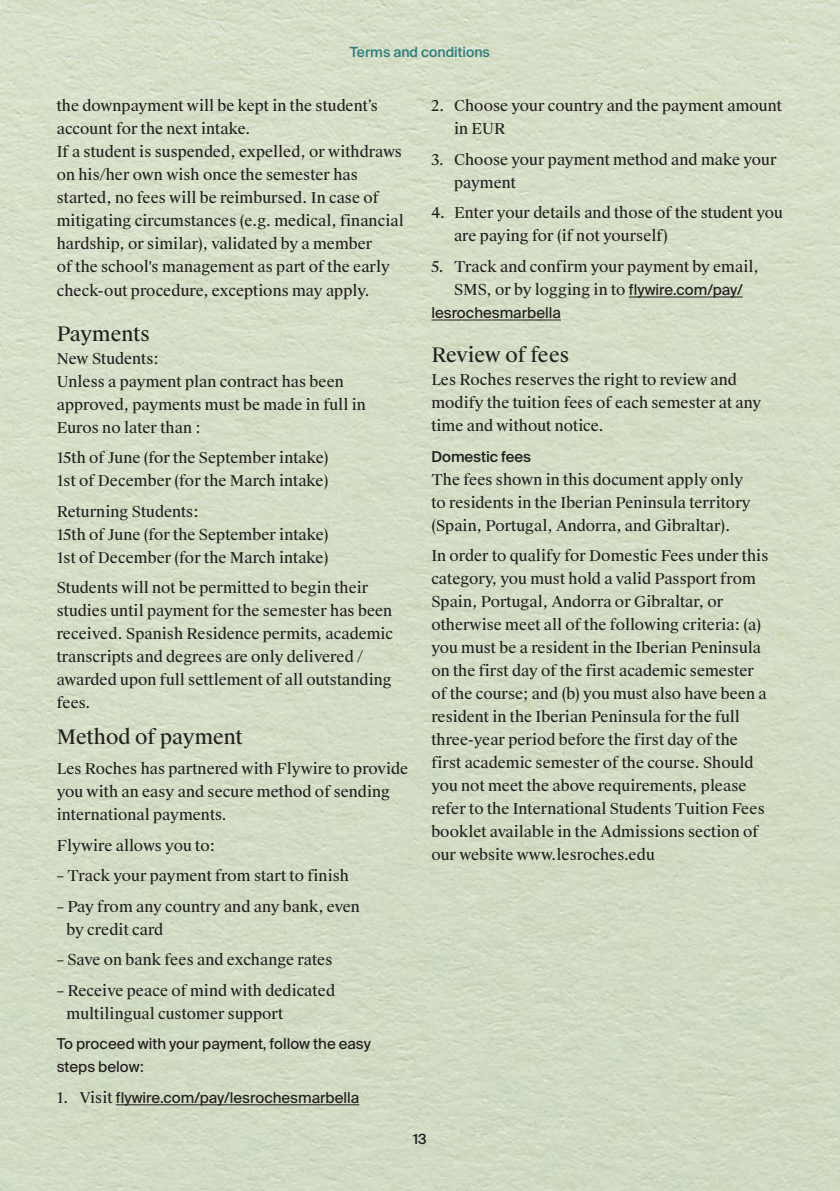
<style>
.page{position:relative;width:840px;height:1191px;background:#fff}
.page>*{position:absolute;margin:0;border:0;box-sizing:border-box;transform-origin:0 0}
.BODY_7_5_11_5{font:20px "Suisse Works";color:#231f20}
.HEADING_10_14{font:20px "Suisse Works";letter-spacing:-.01em;color:#231f20}
.BODY_7_5_11_5-2{font:15px/23px "Suisse Works";color:#231f20}
.BODY_7_5_11_5-3{font:15px/23px "Suisse Intl";color:#231f20}
.BODY_HEADING_7_5_11{font:500 15px "Suisse Intl";letter-spacing:-.005em;color:#231f20}
.t1{font:500 14px "Suisse Intl";color:#2e7d7d}
.t2{font:500 14px "Suisse Intl";color:#231f20}
.s1{font-family:"Suisse Works"}
.s2{font-family:"Suisse Intl"}
</style>
<div class="page">
<hr style="left:116px;top:1104px;width:243px;height:1px;background:#231f20">
<hr style="left:628px;top:297px;width:114px;height:1px;background:#231f20">
<hr style="left:431px;top:320px;width:129px;height:1px;background:#231f20">
<p class="t1" style="left:350px;top:44px;width:141px">Terms and conditions</p>
<p class="BODY_7_5_11_5-2" style="left:57px;top:95px;width:322px">the downpayment will be kept in the student’s account for the next intake.</p>
<p class="BODY_7_5_11_5-2" style="left:57px;top:141px;width:348px">If a student is suspended, expelled, or withdraws on his/her own wish once the semester has started, no fees will be reimbursed. In case of mitigating circumstances (e.g. medical, financial hardship, or similar), validated by a member<br>of the school's management as part of the early check-out procedure, exceptions may apply.</p>
<p class="BODY_7_5_11_5" style="left:57px;top:321px;width:95px">Payments</p>
<p class="BODY_7_5_11_5-2" style="left:57px;top:347px;width:104px">New Students:</p>
<p class="BODY_7_5_11_5-2" style="left:57px;top:370px;width:310px">Unless a payment plan contract has been approved, payments must be made in full in<br>Euros no later than :</p>
<p class="BODY_7_5_11_5-2" style="left:57px;top:446px;width:273px">15th of June (for the September intake)<br>1st of December (for the March intake)</p>
<p class="BODY_7_5_11_5-2" style="left:57px;top:500px;width:273px">Returning Students:<br>15th of June (for the September intake)<br>1st of December (for the March intake)</p>
<p class="BODY_7_5_11_5-2" style="left:57px;top:576px;width:338px">Students will not be permitted to begin their studies until payment for the semester has been received. Spanish Residence permits, academic transcripts and degrees are only delivered / awarded upon full settlement of all outstanding fees.</p>
<p class="BODY_7_5_11_5" style="left:57px;top:724px;width:187px">Method of payment</p>
<p class="BODY_7_5_11_5-2" style="left:57px;top:757px;width:352px">Les Roches has partnered with Flywire to provide you with an easy and secure method of sending international payments.</p>
<p class="BODY_7_5_11_5-2" style="left:57px;top:834px;width:160px">Flywire allows you to:</p>
<p class="BODY_7_5_11_5-2" style="left:57px;top:864px;width:293px">– Track your payment from start to finish</p>
<p class="BODY_7_5_11_5-2" style="left:57px;top:895px;width:304px">– Pay from any country and any bank, even</p>
<p class="BODY_7_5_11_5-2" style="left:67px;top:918px;width:98px">by credit card</p>
<p class="BODY_7_5_11_5-2" style="left:57px;top:948px;width:277px">– Save on bank fees and exchange rates</p>
<p class="BODY_7_5_11_5-2" style="left:57px;top:979px;width:280px">– Receive peace of mind with dedicated</p>
<p class="BODY_7_5_11_5-2" style="left:67px;top:1002px;width:218px">multilingual customer support</p>
<p class="BODY_7_5_11_5-3" style="left:57px;top:1032px;width:315px">To proceed with your payment, follow the easy steps below:</p>
<p class="BODY_7_5_11_5-3" style="left:57px;top:1086px;width:304px"><span class="s1">1. Visit</span> flywire.com/pay/lesrochesmarbella</p>
<p class="BODY_7_5_11_5-2" style="left:454px;top:95px;width:329px;text-indent:-23px">2. Choose your country and the payment amount in EUR</p>
<p class="BODY_7_5_11_5-2" style="left:454px;top:148px;width:324px;text-indent:-23px">3. Choose your payment method and make your payment</p>
<p class="BODY_7_5_11_5-2" style="left:454px;top:202px;width:330px;text-indent:-23px">4. Enter your details and those of the student you are paying for (if not yourself)</p>
<p class="BODY_7_5_11_5-2" style="left:431px;top:255px;width:329px">5. Track and confirm your payment by email,</p>
<p class="BODY_7_5_11_5-2" style="left:454px;top:278px;width:290px">SMS, or by logging in to <span class="s2">flywire.com/pay/</span></p>
<p class="BODY_7_5_11_5-3" style="left:431px;top:301px;width:131px">lesrochesmarbella</p>
<p class="HEADING_10_14" style="left:431px;top:342px;width:139px">Review of fees</p>
<p class="BODY_7_5_11_5-2" style="left:431px;top:368px;width:331px">Les Roches reserves the right to review and modify the tuition fees of each semester at any time and without notice.</p>
<p class="BODY_HEADING_7_5_11" style="left:431px;top:447px;width:101px">Domestic fees</p>
<p class="BODY_7_5_11_5-2" style="left:431px;top:468px;width:321px">The fees shown in this document apply only to residents in the Iberian Peninsula territory (Spain, Portugal, Andorra, and Gibraltar).</p>
<p class="BODY_7_5_11_5-2" style="left:431px;top:544px;width:338px">In order to qualify for Domestic Fees under this</p>
<p class="BODY_7_5_11_5-2" style="left:431px;top:567px;width:326px">category, you must hold a valid Passport from</p>
<p class="BODY_7_5_11_5-2" style="left:431px;top:590px;width:293px">Spain, Portugal, Andorra or Gibraltar, or</p>
<p class="BODY_7_5_11_5-2" style="left:431px;top:613px;width:331px">otherwise meet all of the following criteria: (a)</p>
<p class="BODY_7_5_11_5-2" style="left:431px;top:636px;width:331px">you must be a resident in the Iberian Peninsula</p>
<p class="BODY_7_5_11_5-2" style="left:431px;top:659px;width:324px">on the first day of the first academic semester</p>
<p class="BODY_7_5_11_5-2" style="left:431px;top:682px;width:337px">of the course; and (b) you must also have been a</p>
<p class="BODY_7_5_11_5-2" style="left:431px;top:705px;width:310px">resident in the Iberian Peninsula for the full</p>
<p class="BODY_7_5_11_5-2" style="left:431px;top:728px;width:308px">three-year period before the first day of the</p>
<p class="BODY_7_5_11_5-2" style="left:431px;top:751px;width:323px">first academic semester of the course. Should</p>
<p class="BODY_7_5_11_5-2" style="left:431px;top:774px;width:316px">you not meet the above requirements, please</p>
<p class="BODY_7_5_11_5-2" style="left:431px;top:797px;width:335px">refer to the International Students Tuition Fees</p>
<p class="BODY_7_5_11_5-2" style="left:431px;top:820px;width:328px">booklet available in the Admissions section of</p>
<p class="BODY_7_5_11_5-2" style="left:431px;top:843px;width:225px">our website www.lesroches.edu</p>
<p class="t2" style="left:413px;top:1131px;width:15px">13</p>
</div>
